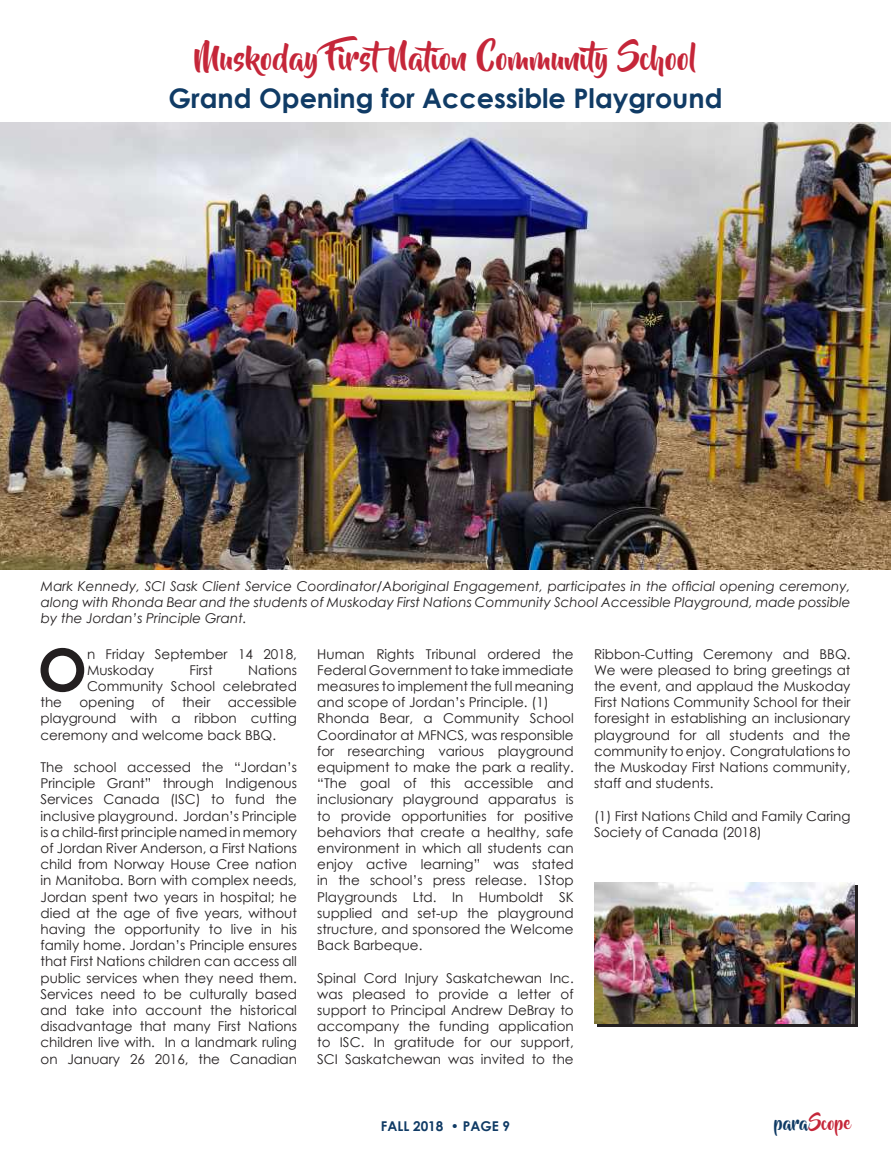
<style>
.page{position:relative;width:891px;height:1161px;background:#fff}
.page>*{position:absolute;margin:0;border:0;box-sizing:border-box;transform-origin:0 0}
.t1{font:700 58.65px "Century Gothic";color:#231f20}
.t2{font:31.5px "Beyond The Mountains";color:#c52639}
.t3{font:700 27px "Century Gothic";color:#103b65}
.t4{font:18px "Beyond The Mountains";color:#c52639}
.t5{font:13.5px/16.2px "Century Gothic";color:#231f20;text-align:justify}
.t6{font:italic 13.5px/16.2px "Century Gothic";color:#231f20;text-align:justify}
.t7{font:700 13.5px "Century Gothic";color:#103b65}
.s1{color:#103b65}
</style>
<div class="page">
<svg style="left:597px;top:885px;width:261px;height:141px"></svg>
<img style="left:0;top:123px;width:891px;height:446px">
<img style="left:594px;top:882px;width:261px;height:141px">
<h2 class="t2" style="left:194px;top:41px;width:504px">Muskoday FirstNation Community School</h2>
<h3 class="t3" style="left:168px;top:77px;width:556px">Grand Opening for Accessible Playground</h3>
<p class="t6" style="left:41px;top:577px;width:811px">Mark Kennedy, SCI Sask Client Service Coordinator/Aboriginal Engagement, participates in the official opening ceremony, along with Rhonda Bear and the students of Muskoday First Nations Community School Accessible Playground, made possible by the Jordan’s Principle Grant.</p>
<h1 class="t1" style="left:38px;top:625px;width:51px">O</h1>
<p class="t5" style="left:87px;top:645px;width:212px">n Friday September 14 2018,<br>Muskoday</p>
<p class="t5" style="left:87px;top:662px;width:212px;text-align:right">Nations<br>Community School celebrated</p>
<p class="t5" style="left:190px;top:662px;width:25px">First</p>
<p class="t5" style="left:40px;top:694px;width:258px;text-indent:187px">accessible playground with a ribbon cutting ceremony and welcome back BBQ.</p>
<p class="t5" style="left:40px;top:759px;width:258px">The school accessed the “Jordan’s Principle Grant” through Indigenous Services Canada (ISC) to fund the inclusive playground. Jordan’s Principle is a child-first principle named in memory of Jordan River Anderson, a First Nations child from Norway House Cree nation in Manitoba. Born with complex needs, Jordan spent two years in hospital; he died at the age of five years, without having the opportunity to live in his family home. Jordan’s Principle ensures that First Nations children can access all public services when they need them.<br>Services need to be culturally based and take into account the historical disadvantage that many First Nations children live with. In a landmark ruling on January 26 2016, the Canadian</p>
<p class="t5" style="left:40px;top:694px;width:23px">the</p>
<p class="t5" style="left:79px;top:694px;width:57px">opening</p>
<p class="t5" style="left:152px;top:694px;width:15px">of</p>
<p class="t5" style="left:182px;top:694px;width:30px">their</p>
<p class="t5" style="left:317px;top:645px;width:258px;text-align:left">Human Rights Tribunal ordered the Federal Government to take immediate measures to implement the full meaning and scope of Jordan’s Principle. (1)<br>Rhonda Bear, a Community School Coordinator at MFNCS, was responsible for researching various playground equipment to make the park a reality. “The goal of this accessible and inclusionary playground apparatus is to provide opportunities for positive behaviors that create a healthy, safe environment in which all students can enjoy active learning” was stated in the school’s press release. 1Stop Playgrounds Ltd. In Humboldt SK supplied and set-up the playground structure, and sponsored the Welcome Back Barbeque.</p>
<p class="t5" style="left:317px;top:969px;width:258px">Spinal Cord Injury Saskatchewan Inc. was pleased to provide a letter of support to Principal Andrew DeBray to accompany the funding application to ISC. In gratitude for our support, SCI Saskatchewan was invited to the</p>
<p class="t5" style="left:594px;top:645px;width:258px">Ribbon-Cutting Ceremony and BBQ.<br>We were pleased to bring greetings at the event, and applaud the Muskoday First Nations Community School for their foresight in establishing an inclusionary playground for all students and the community to enjoy. Congratulations to the Muskoday First Nations community, staff and students.</p>
<p class="t5" style="left:594px;top:807px;width:258px">(1) First Nations Child and Family Caring<br>Society of Canada (2018)</p>
<p class="t7" style="left:381px;top:1116px;width:131px">FALL 2018 • PAGE 9</p>
<h3 class="t4" style="left:774px;top:1113px;width:78px"><span class="s1">para</span>Scope</h3>
</div>
